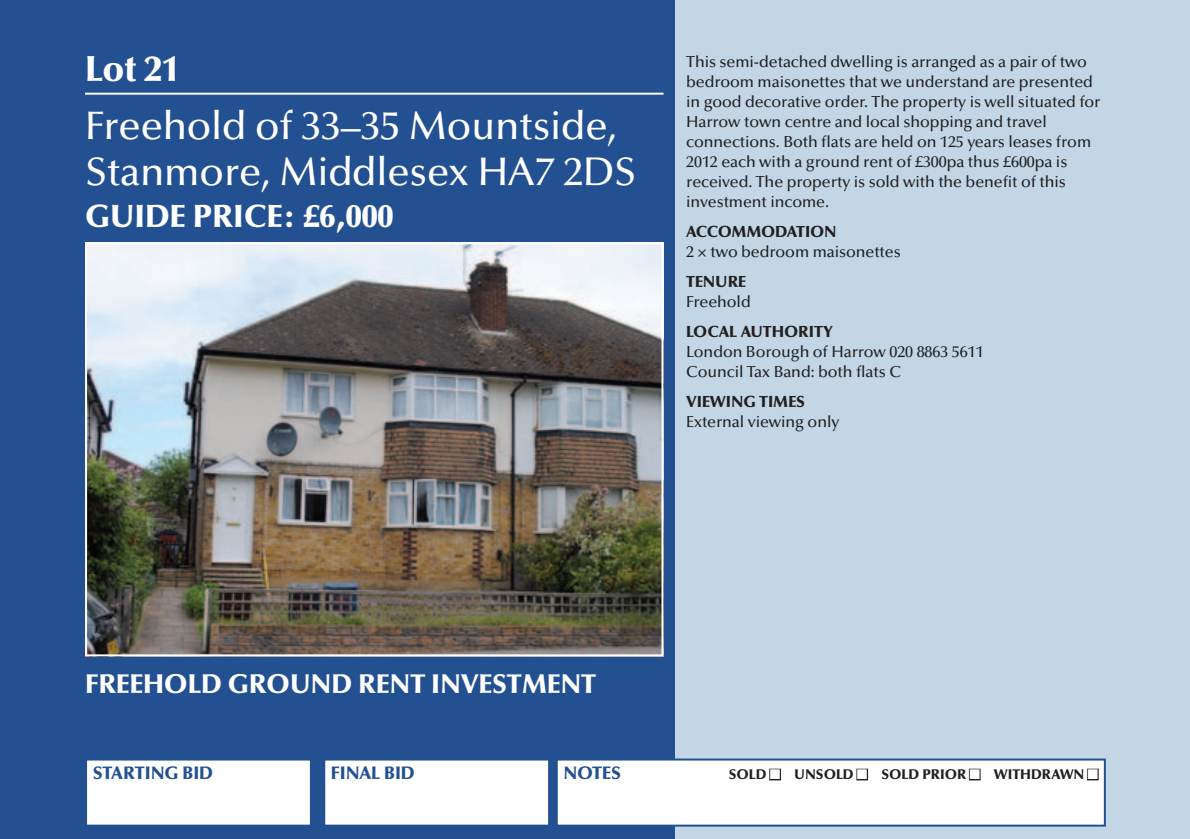
<style>
.page{position:relative;width:1190px;height:839px;background:#fff}
.page>*{position:absolute;margin:0;border:0;box-sizing:border-box;transform-origin:0 0}
.t1{font:500 40px/46px "Optima LT Std";letter-spacing:-.005em;color:#fff}
.t2{font:900 36px "Optima LT Std";color:#fff}
.t3{font:900 32px "Optima LT Std";letter-spacing:-.005em;color:#fff}
.t4{font:900 27px "Optima LT Std";letter-spacing:-.005em;color:#fff}
.t5{font:900 18px "Optima LT Std";letter-spacing:-.005em;color:#225091}
.t6{font:500 16px/20px "Optima LT Std";letter-spacing:-.005em;color:#231f20}
.t7{font:900 16px "Optima LT Std";letter-spacing:-.005em;color:#231f20}
.t8{font:900 16px "Optima LT Std";letter-spacing:-.03em;color:#231f20}
.t9{font:900 14px "Optima LT Std";letter-spacing:-.005em;color:#231f20}
.s1{color:#fff}
</style>
<div class="page">
<div style="left:0;top:0;width:1190px;height:838px;background:#c2d6e5"></div>
<div style="left:0;top:0;width:675px;height:838px;background:#225091"></div>
<hr style="left:85px;top:93px;width:578px;height:2px;background:#fff">
<img style="left:88px;top:245px;width:572px;height:408px">
<div style="left:85px;top:242px;width:578px;height:414px;border:2px solid #fff"></div>
<div style="left:86px;top:759px;width:225px;height:66px;background:#fff"></div>
<div style="left:85px;top:758px;width:227px;height:68px;border:2px solid #225091"></div>
<div style="left:324px;top:759px;width:225px;height:66px;background:#fff"></div>
<div style="left:323px;top:758px;width:227px;height:68px;border:2px solid #225091"></div>
<div style="left:557px;top:759px;width:548px;height:66px;background:#fff"></div>
<div style="left:769px;top:768px;width:12px;height:12px;border:2px solid #231f20"></div>
<div style="left:856px;top:768px;width:12px;height:12px;border:2px solid #231f20"></div>
<div style="left:969px;top:768px;width:11px;height:12px;border:2px solid #231f20"></div>
<div style="left:1087px;top:768px;width:11px;height:12px;border:2px solid #231f20"></div>
<div style="left:556px;top:758px;width:550px;height:68px;border:2px solid #225091"></div>
<h2 class="t2" style="left:85px;top:48px;width:96px">Lot 21</h2>
<h1 class="t1" style="left:85px;top:103px;width:553px">Freehold of 33–35 Mountside,<br>Stanmore, Middlesex HA7 2DS</h1>
<h3 class="t3" style="left:85px;top:197px;width:310px">GUIDE PRICE: £6,000</h3>
<p class="t6" style="left:686px;top:52px;width:416px">This semi-detached dwelling is arranged as a pair of two bedroom maisonettes that we understand are presented in good decorative order. The property is well situated for Harrow town centre and local shopping and travel connections. Both flats are held on 125 years leases from 2012 each with a ground rent of £300pa thus £600pa is received. The property is sold with the benefit of this investment income.</p>
<p class="t8" style="left:686px;top:222px;width:152px">ACCOMMODATION</p>
<p class="t6" style="left:686px;top:242px;width:216px">2 × two bedroom maisonettes</p>
<p class="t7" style="left:686px;top:272px;width:62px">TENURE</p>
<p class="t6" style="left:686px;top:291px;width:66px">Freehold</p>
<p class="t7" style="left:686px;top:322px;width:148px">LOCAL AUTHORITY</p>
<p class="t6" style="left:686px;top:341px;width:299px">London Borough of Harrow 020 8863 5611<br>Council Tax Band: both flats C</p>
<p class="t7" style="left:686px;top:391px;width:120px">VIEWING TIMES</p>
<p class="t6" style="left:686px;top:411px;width:155px">External viewing only</p>
<h3 class="t4" style="left:85px;top:668px;width:513px">FREEHOLD GROUND RENT INVESTMENT</h3>
<p class="t5" style="left:93px;top:762px;width:122px">STARTING BID</p>
<p class="t5" style="left:331px;top:762px;width:86px">FINAL BID</p>
<p class="t5" style="left:563px;top:762px;width:59px">NOTES</p>
<p class="t9" style="left:729px;top:766px;width:371px">SOLD <span class="s1">■</span> UNSOLD <span class="s1">■</span> SOLD PRIOR <span class="s1">■</span> WITHDRAWN <span class="s1">■</span></p>
</div>
